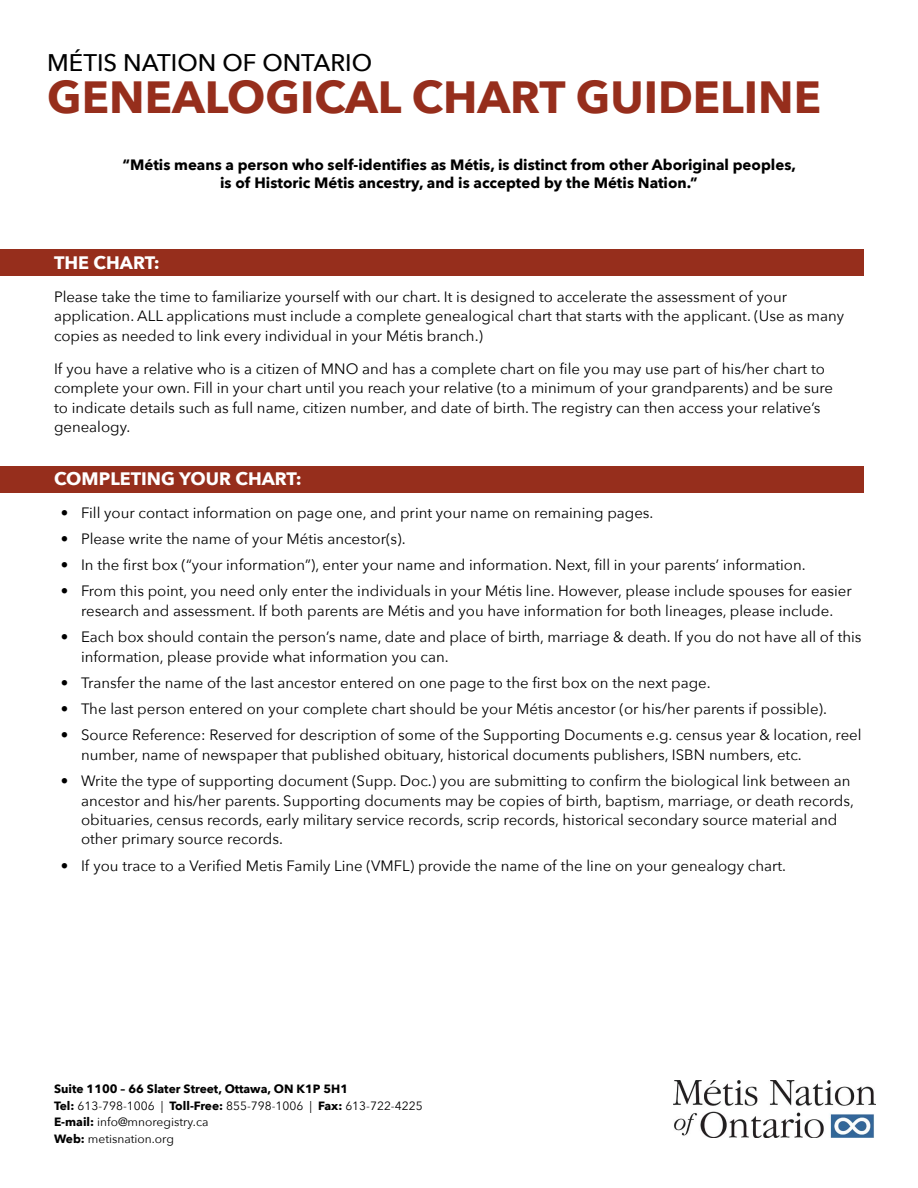
<style>
.page{position:relative;width:918px;height:1188px;background:#fff}
.page>*{position:absolute;margin:0;border:0;box-sizing:border-box;transform-origin:0 0}
.t1{font:700 45px "Avenir Next";color:#962e1c}
.t2{font:500 24px "Avenir Next";color:#000}
.t3{font:700 18px "Avenir Next";color:#fff}
.t4{font:15px/19.5px "Avenir Next";color:#000}
.t5{font:700 15px/18px "Avenir Next";color:#000;text-align:center}
.t6{font:12px/16.5px "Avenir Next";color:#000}
.s1{font-weight:700}
</style>
<div class="page">
<img style="left:673px;top:1080px;width:203px;height:57px">
<div style="left:0;top:249px;width:864px;height:27px;background:#962e1c"></div>
<div style="left:0;top:466px;width:864px;height:27px;background:#962e1c"></div>
<h2 class="t2" style="left:47px;top:42px;width:326px">MÉTIS NATION OF ONTARIO</h2>
<h1 class="t1" style="left:47px;top:58px;width:775px">GENEALOGICAL CHART GUIDELINE</h1>
<p class="t5" style="left:123px;top:156px;width:675px">“Métis means a person who self-identifies as Métis, is distinct from other Aboriginal peoples, is of Historic Métis ancestry, and is accepted by the Métis Nation.”</p>
<p class="t3" style="left:54px;top:247px;width:107px">THE CHART:</p>
<p class="t4" style="left:54px;top:286px;width:792px">Please take the time to familiarize yourself with our chart. It is designed to accelerate the assessment of your application. ALL applications must include a complete genealogical chart that starts with the applicant. (Use as many copies as needed to link every individual in your Métis branch.)</p>
<p class="t4" style="left:54px;top:358px;width:781px">If you have a relative who is a citizen of MNO and has a complete chart on file you may use part of his/her chart to complete your own. Fill in your chart until you reach your relative (to a minimum of your grandparents) and be sure to indicate details such as full name, citizen number, and date of birth. The registry can then access your relative’s genealogy.</p>
<p class="t3" style="left:54px;top:463px;width:249px">COMPLETING YOUR CHART:</p>
<p class="t4" style="left:61px;top:502px;width:594px">• Fill your contact information on page one, and print your name on remaining pages.</p>
<p class="t4" style="left:61px;top:528px;width:346px">• Please write the name of your Métis ancestor(s).</p>
<p class="t4" style="left:61px;top:554px;width:747px">• In the first box (“your information”), enter your name and information. Next, fill in your parents’ information.</p>
<p class="t4" style="left:61px;top:581px;width:793px;text-align:center">• From this point, you need only enter the individuals in your Métis line. However, please include spouses for easier research and assessment. If both parents are Métis and you have information for both lineages, please include.</p>
<p class="t4" style="left:81px;top:626px;width:782px;text-indent:-20px">• Each box should contain the person’s name, date and place of birth, marriage &amp; death. If you do not have all of this information, please provide what information you can.</p>
<p class="t4" style="left:61px;top:672px;width:651px">• Transfer the name of the last ancestor entered on one page to the first box on the next page.</p>
<p class="t4" style="left:61px;top:698px;width:768px">• The last person entered on your complete chart should be your Métis ancestor (or his/her parents if possible).</p>
<p class="t4" style="left:81px;top:725px;width:782px;text-indent:-20px">• Source Reference: Reserved for description of some of the Supporting Documents e.g. census year &amp; location, reel number, name of newspaper that published obituary, historical documents publishers, ISBN numbers, etc.</p>
<p class="t4" style="left:81px;top:770px;width:774px;text-indent:-20px">• Write the type of supporting document (Supp. Doc.) you are submitting to confirm the biological link between an ancestor and his/her parents. Supporting documents may be copies of birth, baptism, marriage, or death records, obituaries, census records, early military service records, scrip records, historical secondary source material and other primary source records.</p>
<p class="t4" style="left:61px;top:855px;width:727px">• If you trace to a Verified Metis Family Line (VMFL) provide the name of the line on your genealogy chart.</p>
<p class="t6" style="left:54px;top:1080px;width:370px"><span class="s1">Suite 1100 – 66 Slater Street, Ottawa, ON K1P 5H1<br>Tel:</span> 613-798-1006 | <span class="s1">Toll-Free:</span> 855-798-1006 | <span class="s1">Fax:</span> 613-722-4225<br><span class="s1">E-mail:</span> info@mnoregistry.ca<br><span class="s1">Web:</span> metisnation.org</p>
</div>
